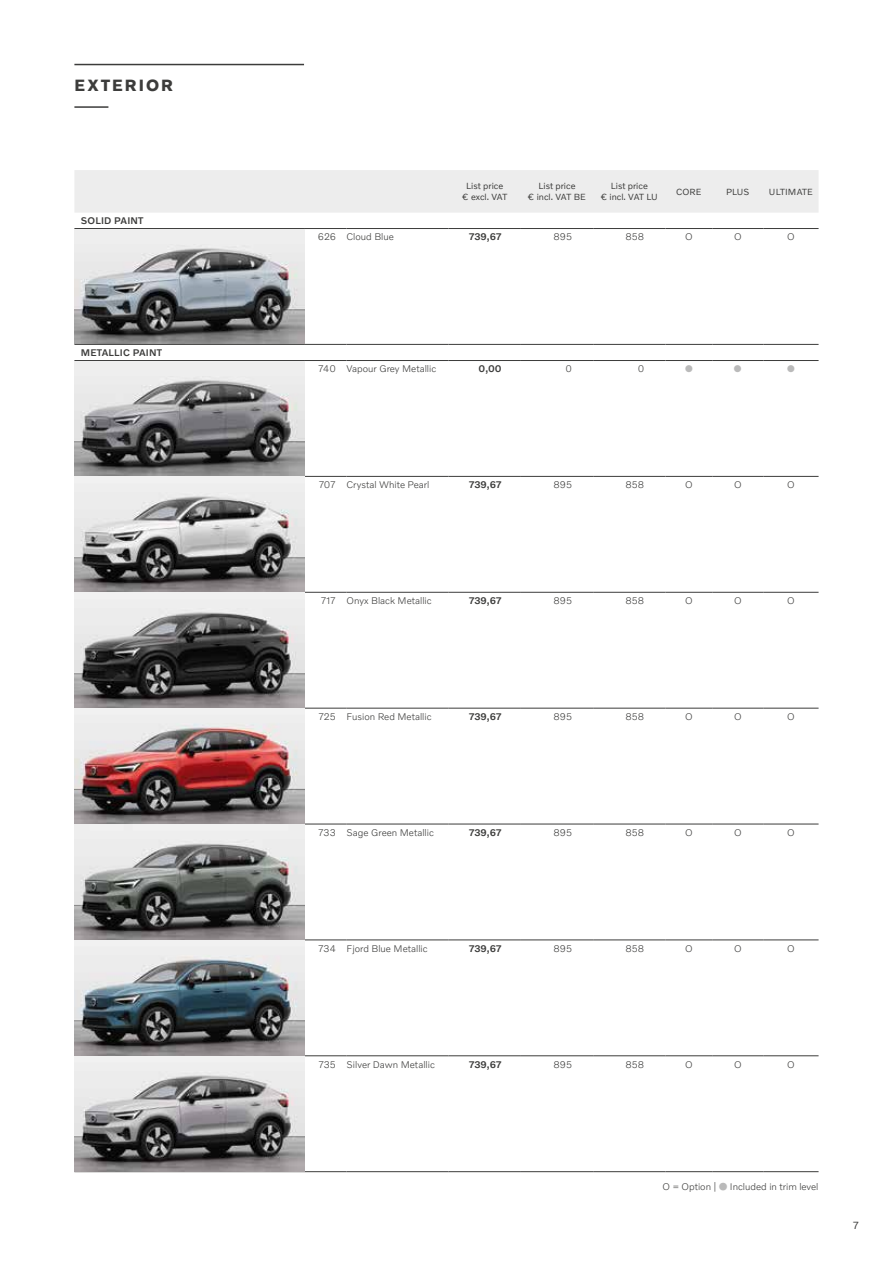
<style>
.page{position:relative;width:893px;height:1263px;background:#fff}
.page>*{position:absolute;margin:0;border:0;box-sizing:border-box;transform-origin:0 0}
.t1{font:700 16.5px "Volvo Novum";letter-spacing:.125em;color:#3c3c3b}
.t2{font:10.5px "Volvo Novum";color:#3c3c3b}
.t3{font:300 9.75px "Volvo Novum";color:#3c3c3b}
.t4{font:500 9.75px "Volvo Novum";color:#3c3c3b}
.t5{font:500 9.75px "Volvo Novum";letter-spacing:.02em;color:#3c3c3b}
.t6{font:9.75px "Zapf Dingbats ITC";color:#bababa}
.t7{font:9px/10.8px "Volvo Novum";color:#3c3c3b;text-align:center}
.t8{font:9px "Volvo Novum";letter-spacing:.02em;color:#3c3c3b}
.s1{font-family:"European Pi One";font-weight:400;color:#bababa}
</style>
<div class="page">
<hr style="left:74px;top:64px;width:230px;height:1px;background:#3c3c3b">
<hr style="left:74px;top:106px;width:34px;height:2px;background:#3c3c3b">
<div style="left:74px;top:170px;width:745px;height:43px;background:#ededed"></div>
<hr style="left:74px;top:228px;width:230px;height:1px;background:#3c3c3b">
<hr style="left:304px;top:228px;width:43px;height:1px;background:#3c3c3b">
<hr style="left:347px;top:228px;width:102px;height:1px;background:#3c3c3b">
<hr style="left:449px;top:228px;width:72px;height:1px;background:#3c3c3b">
<hr style="left:521px;top:228px;width:72px;height:1px;background:#3c3c3b">
<hr style="left:593px;top:228px;width:72px;height:1px;background:#3c3c3b">
<hr style="left:665px;top:228px;width:47px;height:1px;background:#3c3c3b">
<hr style="left:712px;top:228px;width:51px;height:1px;background:#3c3c3b">
<hr style="left:763px;top:228px;width:56px;height:1px;background:#3c3c3b">
<hr style="left:74px;top:360px;width:230px;height:1px;background:#3c3c3b">
<hr style="left:304px;top:360px;width:43px;height:1px;background:#3c3c3b">
<hr style="left:347px;top:360px;width:102px;height:1px;background:#3c3c3b">
<hr style="left:449px;top:360px;width:72px;height:1px;background:#3c3c3b">
<hr style="left:521px;top:360px;width:72px;height:1px;background:#3c3c3b">
<hr style="left:593px;top:360px;width:72px;height:1px;background:#3c3c3b">
<hr style="left:665px;top:360px;width:47px;height:1px;background:#3c3c3b">
<hr style="left:712px;top:360px;width:51px;height:1px;background:#3c3c3b">
<hr style="left:763px;top:360px;width:56px;height:1px;background:#3c3c3b">
<hr style="left:304px;top:476px;width:43px;height:1px;background:#3c3c3b">
<hr style="left:347px;top:476px;width:102px;height:1px;background:#3c3c3b">
<hr style="left:449px;top:476px;width:72px;height:1px;background:#3c3c3b">
<hr style="left:521px;top:476px;width:72px;height:1px;background:#3c3c3b">
<hr style="left:593px;top:476px;width:72px;height:1px;background:#3c3c3b">
<hr style="left:665px;top:476px;width:47px;height:1px;background:#3c3c3b">
<hr style="left:712px;top:476px;width:51px;height:1px;background:#3c3c3b">
<hr style="left:763px;top:476px;width:56px;height:1px;background:#3c3c3b">
<hr style="left:304px;top:592px;width:43px;height:1px;background:#3c3c3b">
<hr style="left:347px;top:592px;width:102px;height:1px;background:#3c3c3b">
<hr style="left:449px;top:592px;width:72px;height:1px;background:#3c3c3b">
<hr style="left:521px;top:592px;width:72px;height:1px;background:#3c3c3b">
<hr style="left:593px;top:592px;width:72px;height:1px;background:#3c3c3b">
<hr style="left:665px;top:592px;width:47px;height:1px;background:#3c3c3b">
<hr style="left:712px;top:592px;width:51px;height:1px;background:#3c3c3b">
<hr style="left:763px;top:592px;width:56px;height:1px;background:#3c3c3b">
<hr style="left:304px;top:708px;width:43px;height:1px;background:#3c3c3b">
<hr style="left:347px;top:708px;width:102px;height:1px;background:#3c3c3b">
<hr style="left:449px;top:708px;width:72px;height:1px;background:#3c3c3b">
<hr style="left:521px;top:708px;width:72px;height:1px;background:#3c3c3b">
<hr style="left:593px;top:708px;width:72px;height:1px;background:#3c3c3b">
<hr style="left:665px;top:708px;width:47px;height:1px;background:#3c3c3b">
<hr style="left:712px;top:708px;width:51px;height:1px;background:#3c3c3b">
<hr style="left:763px;top:708px;width:56px;height:1px;background:#3c3c3b">
<hr style="left:304px;top:824px;width:43px;height:1px;background:#3c3c3b">
<hr style="left:347px;top:824px;width:102px;height:1px;background:#3c3c3b">
<hr style="left:449px;top:824px;width:72px;height:1px;background:#3c3c3b">
<hr style="left:521px;top:824px;width:72px;height:1px;background:#3c3c3b">
<hr style="left:593px;top:824px;width:72px;height:1px;background:#3c3c3b">
<hr style="left:665px;top:824px;width:47px;height:1px;background:#3c3c3b">
<hr style="left:712px;top:824px;width:51px;height:1px;background:#3c3c3b">
<hr style="left:763px;top:824px;width:56px;height:1px;background:#3c3c3b">
<hr style="left:304px;top:940px;width:43px;height:1px;background:#3c3c3b">
<hr style="left:347px;top:940px;width:102px;height:1px;background:#3c3c3b">
<hr style="left:449px;top:940px;width:72px;height:1px;background:#3c3c3b">
<hr style="left:521px;top:940px;width:72px;height:1px;background:#3c3c3b">
<hr style="left:593px;top:940px;width:72px;height:1px;background:#3c3c3b">
<hr style="left:665px;top:940px;width:47px;height:1px;background:#3c3c3b">
<hr style="left:712px;top:940px;width:51px;height:1px;background:#3c3c3b">
<hr style="left:763px;top:940px;width:56px;height:1px;background:#3c3c3b">
<hr style="left:304px;top:1055px;width:43px;height:1px;background:#3c3c3b">
<hr style="left:347px;top:1055px;width:102px;height:1px;background:#3c3c3b">
<hr style="left:449px;top:1055px;width:72px;height:1px;background:#3c3c3b">
<hr style="left:521px;top:1055px;width:72px;height:1px;background:#3c3c3b">
<hr style="left:593px;top:1055px;width:72px;height:1px;background:#3c3c3b">
<hr style="left:665px;top:1055px;width:47px;height:1px;background:#3c3c3b">
<hr style="left:712px;top:1055px;width:51px;height:1px;background:#3c3c3b">
<hr style="left:763px;top:1055px;width:56px;height:1px;background:#3c3c3b">
<hr style="left:74px;top:1171px;width:230px;height:1px;background:#3c3c3b">
<hr style="left:304px;top:1171px;width:43px;height:1px;background:#3c3c3b">
<hr style="left:347px;top:1171px;width:102px;height:1px;background:#3c3c3b">
<hr style="left:449px;top:1171px;width:72px;height:1px;background:#3c3c3b">
<hr style="left:521px;top:1171px;width:72px;height:1px;background:#3c3c3b">
<hr style="left:593px;top:1171px;width:72px;height:1px;background:#3c3c3b">
<hr style="left:665px;top:1171px;width:47px;height:1px;background:#3c3c3b">
<hr style="left:712px;top:1171px;width:51px;height:1px;background:#3c3c3b">
<hr style="left:763px;top:1171px;width:56px;height:1px;background:#3c3c3b">
<hr style="left:74px;top:344px;width:230px;height:1px;background:#3c3c3b">
<hr style="left:304px;top:344px;width:43px;height:1px;background:#3c3c3b">
<hr style="left:347px;top:344px;width:102px;height:1px;background:#3c3c3b">
<hr style="left:449px;top:344px;width:72px;height:1px;background:#3c3c3b">
<hr style="left:521px;top:344px;width:72px;height:1px;background:#3c3c3b">
<hr style="left:593px;top:344px;width:72px;height:1px;background:#3c3c3b">
<hr style="left:665px;top:344px;width:47px;height:1px;background:#3c3c3b">
<hr style="left:712px;top:344px;width:51px;height:1px;background:#3c3c3b">
<hr style="left:763px;top:344px;width:56px;height:1px;background:#3c3c3b">
<img style="left:74px;top:229px;width:230px;height:115px">
<img style="left:74px;top:361px;width:230px;height:810px">
<h1 class="t1" style="left:75px;top:75px;width:100px">EXTERIOR</h1>
<p class="t5" style="left:81px;top:215px;width:64px">SOLID PAINT</p>
<p class="t5" style="left:81px;top:347px;width:83px">METALLIC PAINT</p>
<p class="t7" style="left:462px;top:181px;width:46px">List price € excl. VAT</p>
<p class="t7" style="left:528px;top:181px;width:60px">List price<br>€ incl. VAT BE</p>
<p class="t7" style="left:601px;top:181px;width:59px">List price<br>€ incl. VAT LU</p>
<p class="t7" style="left:676px;top:186px;width:27px">CORE</p>
<p class="t7" style="left:726px;top:186px;width:25px">PLUS</p>
<p class="t8" style="left:769px;top:186px;width:46px">ULTIMATE</p>
<p class="t3" style="left:318px;top:231px;width:78px">626 Cloud Blue</p>
<p class="t4" style="left:469px;top:231px;width:35px">739,67</p>
<p class="t3" style="left:553px;top:231px;width:20px">895</p>
<p class="t3" style="left:625px;top:231px;width:20px">858</p>
<p class="t3" style="left:685px;top:231px;width:9px">O</p>
<p class="t3" style="left:734px;top:231px;width:9px">O</p>
<p class="t3" style="left:787px;top:231px;width:9px">O</p>
<p class="t3" style="left:318px;top:363px;width:120px">740 Vapour Grey Metallic</p>
<p class="t4" style="left:478px;top:363px;width:25px">0,00</p>
<p class="t3" style="left:565px;top:363px;width:8px">0</p>
<p class="t3" style="left:638px;top:363px;width:8px">0</p>
<p class="t6" style="left:685px;top:364px;width:9px">●</p>
<p class="t6" style="left:734px;top:364px;width:9px">●</p>
<p class="t6" style="left:787px;top:364px;width:9px">●</p>
<p class="t3" style="left:319px;top:479px;width:112px">707 Crystal White Pearl</p>
<p class="t4" style="left:469px;top:479px;width:35px">739,67</p>
<p class="t3" style="left:553px;top:479px;width:20px">895</p>
<p class="t3" style="left:625px;top:479px;width:20px">858</p>
<p class="t3" style="left:685px;top:479px;width:9px">O</p>
<p class="t3" style="left:734px;top:479px;width:9px">O</p>
<p class="t3" style="left:787px;top:479px;width:9px">O</p>
<p class="t3" style="left:321px;top:595px;width:113px">717 Onyx Black Metallic</p>
<p class="t4" style="left:469px;top:595px;width:35px">739,67</p>
<p class="t3" style="left:553px;top:595px;width:20px">895</p>
<p class="t3" style="left:625px;top:595px;width:20px">858</p>
<p class="t3" style="left:685px;top:595px;width:9px">O</p>
<p class="t3" style="left:734px;top:595px;width:9px">O</p>
<p class="t3" style="left:787px;top:595px;width:9px">O</p>
<p class="t3" style="left:319px;top:710px;width:115px">725 Fusion Red Metallic</p>
<p class="t4" style="left:469px;top:710px;width:35px">739,67</p>
<p class="t3" style="left:553px;top:710px;width:20px">895</p>
<p class="t3" style="left:625px;top:710px;width:20px">858</p>
<p class="t3" style="left:685px;top:710px;width:9px">O</p>
<p class="t3" style="left:734px;top:710px;width:9px">O</p>
<p class="t3" style="left:787px;top:710px;width:9px">O</p>
<p class="t3" style="left:318px;top:826px;width:117px">733 Sage Green Metallic</p>
<p class="t4" style="left:469px;top:826px;width:35px">739,67</p>
<p class="t3" style="left:553px;top:826px;width:20px">895</p>
<p class="t3" style="left:625px;top:826px;width:20px">858</p>
<p class="t3" style="left:685px;top:826px;width:9px">O</p>
<p class="t3" style="left:734px;top:826px;width:9px">O</p>
<p class="t3" style="left:787px;top:826px;width:9px">O</p>
<p class="t3" style="left:318px;top:942px;width:111px">734 Fjord Blue Metallic</p>
<p class="t4" style="left:469px;top:942px;width:35px">739,67</p>
<p class="t3" style="left:553px;top:942px;width:20px">895</p>
<p class="t3" style="left:625px;top:942px;width:20px">858</p>
<p class="t3" style="left:685px;top:942px;width:9px">O</p>
<p class="t3" style="left:734px;top:942px;width:9px">O</p>
<p class="t3" style="left:787px;top:942px;width:9px">O</p>
<p class="t3" style="left:318px;top:1058px;width:118px">735 Silver Dawn Metallic</p>
<p class="t4" style="left:469px;top:1058px;width:35px">739,67</p>
<p class="t3" style="left:553px;top:1058px;width:20px">895</p>
<p class="t3" style="left:625px;top:1058px;width:20px">858</p>
<p class="t3" style="left:685px;top:1058px;width:9px">O</p>
<p class="t3" style="left:734px;top:1058px;width:9px">O</p>
<p class="t3" style="left:787px;top:1058px;width:9px">O</p>
<p class="t3" style="left:663px;top:1180px;width:157px">O = Option | <span class="s1">V</span> Included in trim level</p>
<p class="t2" style="left:853px;top:1218px;width:8px">7</p>
</div>
